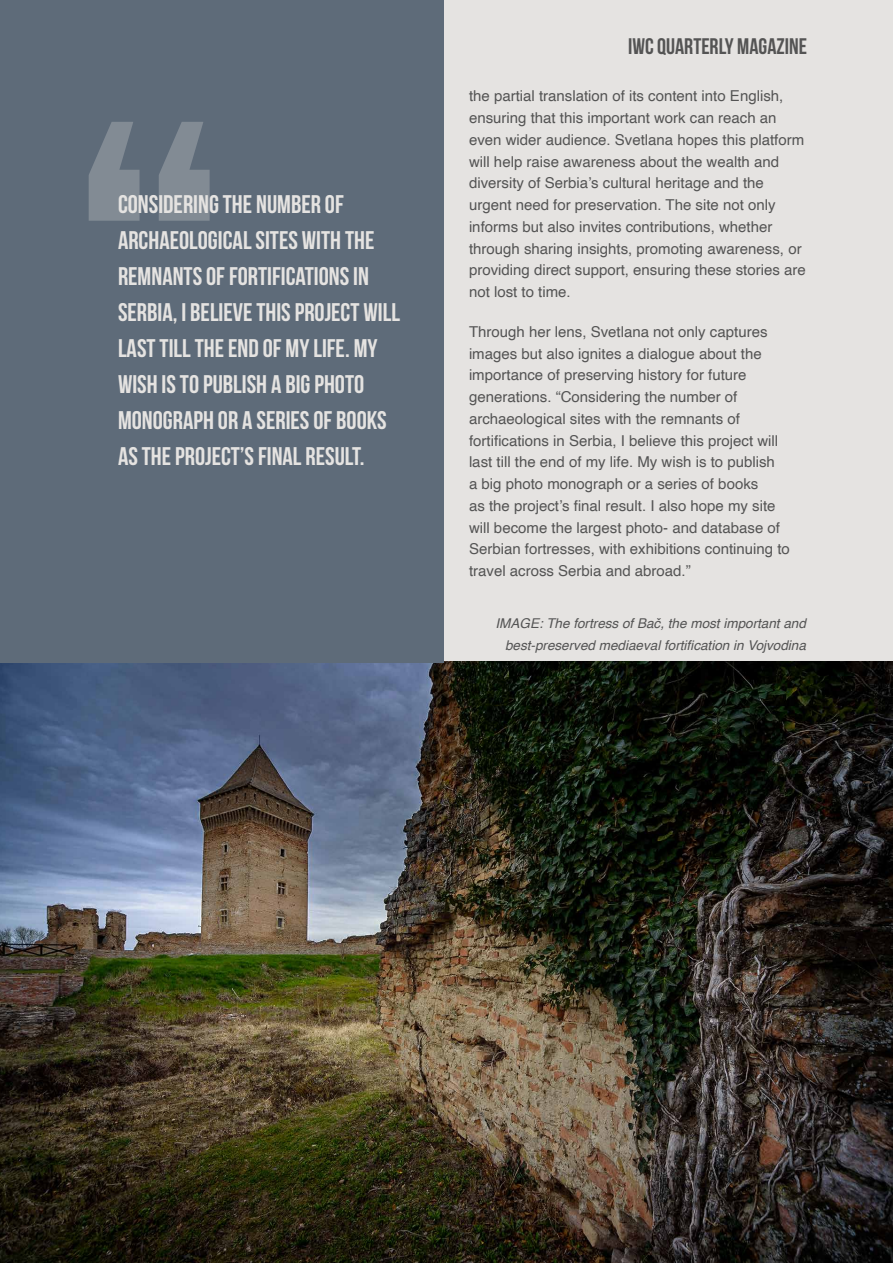
<style>
.page{position:relative;width:893px;height:1263px;background:#e5e3e1}
.page>*{position:absolute;margin:0;border:0;box-sizing:border-box;transform-origin:0 0}
.t1{font:480px "Bebas Neue";color:#e5e3e1}
.t2{font:25.5px/36px "Bebas Neue";color:#e5e3e1}
.t3{font:22.5px "Bebas Neue";color:#545454}
.t4{font:15px/21.8px "Helvetica";color:#545454}
.t5{font:italic 13.5px/21.8px "Helvetica";color:#545454;text-align:right}
</style>
<div class="page">
<img style="left:0;top:661px;width:893px;height:602px">
<div style="left:0;top:0;width:443px;height:663px;background:#5e6b79"></div>
<h1 class="t1" style="left:69px;top:29px;width:161px">“</h1>
<p class="t2" style="left:118px;top:186px;width:283px">CONSIDERING THE NUMBER OF<br>ARCHAEOLOGICAL SITES WITH THE<br>REMNANTS OF FORTIFICATIONS IN<br>SERBIA, I BELIEVE THIS PROJECT WILL<br>LAST TILL THE END OF MY LIFE. MY<br>WISH IS TO PUBLISH A BIG PHOTO<br>MONOGRAPH OR A SERIES OF BOOKS<br>AS THE PROJECT’S FINAL RESULT.</p>
<h3 class="t3" style="left:628px;top:34px;width:180px">IWC QUARTERLY MAGAZINE</h3>
<p class="t4" style="left:469px;top:86px;width:338px">the partial translation of its content into English, ensuring that this important work can reach an even wider audience. Svetlana hopes this platform will help raise awareness about the wealth and diversity of Serbia’s cultural heritage and the urgent need for preservation. The site not only informs but also invites contributions, whether through sharing insights, promoting awareness, or providing direct support, ensuring these stories are not lost to time.</p>
<p class="t4" style="left:469px;top:321px;width:322px">Through her lens, Svetlana not only captures images but also ignites a dialogue about the importance of preserving history for future generations. “Considering the number of archaeological sites with the remnants of fortifications in Serbia, I believe this project will last till the end of my life. My wish is to publish<br>a big photo monograph or a series of books<br>as the project’s final result. I also hope my site will become the largest photo- and database of Serbian fortresses, with exhibitions continuing to travel across Serbia and abroad.”</p>
<p class="t5" style="left:496px;top:613px;width:312px">IMAGE: The fortress of Bač, the most important and best-preserved mediaeval fortification in Vojvodina</p>
</div>
